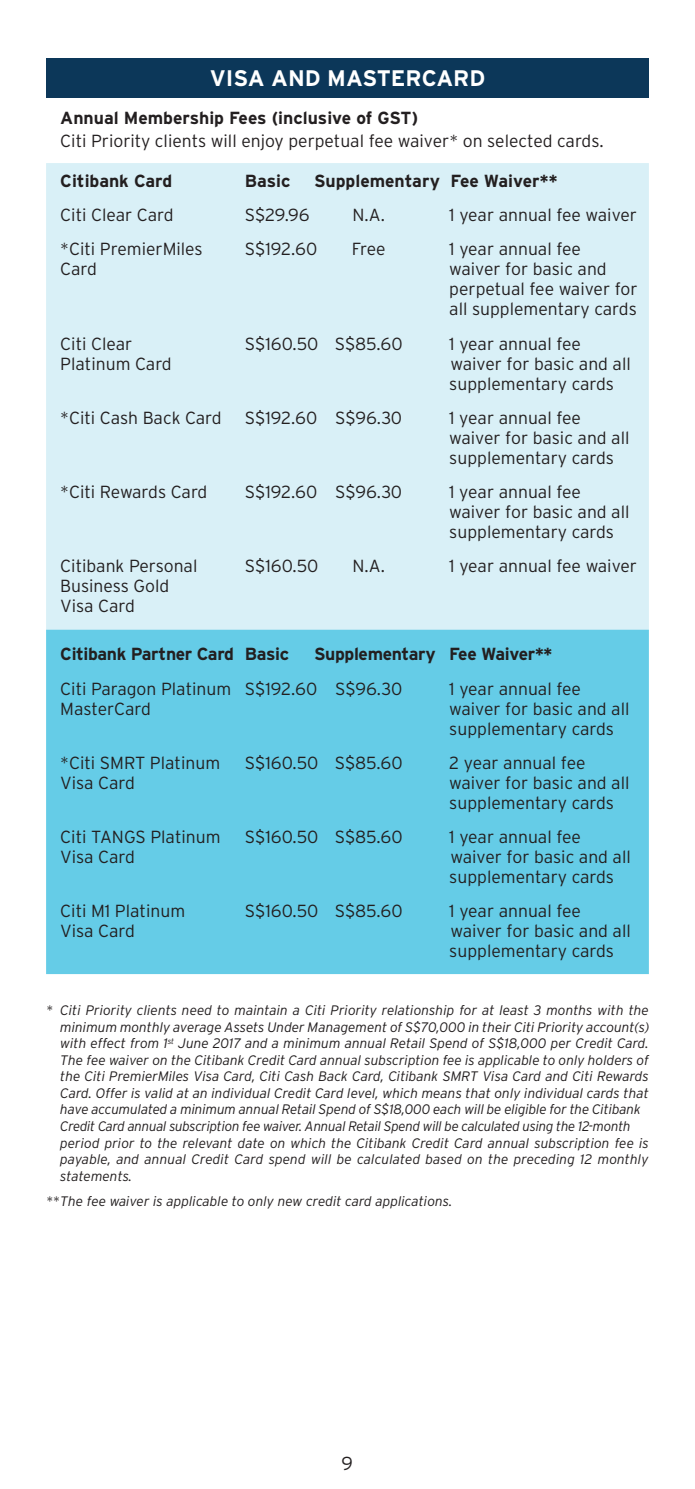
<style>
.page{position:relative;width:695px;height:1489px;background:#fff}
.page>*{position:absolute;margin:0;border:0;box-sizing:border-box;transform-origin:0 0}
.t1{font:700 22.5px "Interstate";color:#fff}
.t2{font:300 18.75px "Interstate";color:#231f20}
.t3{font:300 17.5px/20px "Interstate";color:#231f20}
.t4{font:700 17.5px "Interstate";letter-spacing:-.01em;color:#231f20}
.t5{font:italic 300 13.75px/16.5px "Interstate";color:#231f20}
</style>
<div class="page">
<div style="left:46px;top:163px;width:602px;height:467px;background:#d9f0f7"></div>
<div style="left:46px;top:629px;width:602px;height:345px;background:#65cce7"></div>
<div style="left:46px;top:58px;width:602px;height:40px;background:#0c3759"></div>
<p class="t1" style="left:210px;top:65px;width:277px">VISA AND MASTERCARD</p>
<p class="t4" style="left:60px;top:108px;width:359px">Annual Membership Fees (inclusive of GST)</p>
<p class="t3" style="left:60px;top:131px;width:544px">Citi Priority clients will enjoy perpetual fee waiver* on selected cards.</p>
<p class="t4" style="left:60px;top:171px;width:113px">Citibank Card</p>
<p class="t4" style="left:245px;top:171px;width:47px">Basic</p>
<p class="t4" style="left:314px;top:171px;width:245px">Supplementary Fee Waiver**</p>
<p class="t3" style="left:60px;top:205px;width:115px">Citi Clear Card</p>
<p class="t3" style="left:245px;top:205px;width:66px">S$29.96</p>
<p class="t3" style="left:352px;top:205px;width:34px">N.A.</p>
<p class="t3" style="left:449px;top:205px;width:189px">1 year annual fee waiver</p>
<p class="t3" style="left:60px;top:239px;width:144px">*Citi PremierMiles</p>
<p class="t3" style="left:245px;top:239px;width:74px">S$192.60</p>
<p class="t3" style="left:352px;top:239px;width:35px">Free</p>
<p class="t3" style="left:449px;top:239px;width:133px">1 year annual fee</p>
<p class="t3" style="left:60px;top:259px;width:38px">Card</p>
<p class="t3" style="left:449px;top:259px;width:190px">waiver for basic and perpetual fee waiver for all supplementary cards</p>
<p class="t3" style="left:60px;top:333px;width:74px">Citi Clear</p>
<p class="t3" style="left:245px;top:333px;width:159px">S$160.50 S$85.60</p>
<p class="t3" style="left:449px;top:333px;width:133px">1 year annual fee</p>
<p class="t3" style="left:60px;top:353px;width:113px">Platinum Card</p>
<p class="t3" style="left:449px;top:353px;width:183px">waiver for basic and all supplementary cards</p>
<p class="t3" style="left:60px;top:407px;width:163px">*Citi Cash Back Card</p>
<p class="t3" style="left:245px;top:407px;width:159px">S$192.60 S$96.30</p>
<p class="t3" style="left:449px;top:407px;width:182px">1 year annual fee waiver for basic and all supplementary cards</p>
<p class="t3" style="left:60px;top:481px;width:149px">*Citi Rewards Card</p>
<p class="t3" style="left:245px;top:481px;width:159px">S$192.60 S$96.30</p>
<p class="t3" style="left:449px;top:481px;width:182px">1 year annual fee waiver for basic and all supplementary cards</p>
<p class="t3" style="left:60px;top:555px;width:139px">Citibank Personal</p>
<p class="t3" style="left:245px;top:555px;width:75px">S$160.50</p>
<p class="t3" style="left:352px;top:555px;width:34px">N.A.</p>
<p class="t3" style="left:449px;top:555px;width:189px">1 year annual fee waiver</p>
<p class="t3" style="left:60px;top:575px;width:110px">Business Gold<br>Visa Card</p>
<p class="t4" style="left:60px;top:644px;width:230px">Citibank Partner Card Basic</p>
<p class="t4" style="left:314px;top:644px;width:239px">Supplementary Fee Waiver**</p>
<p class="t3" style="left:60px;top:678px;width:343px">Citi Paragon Platinum S$192.60 S$96.30</p>
<p class="t3" style="left:449px;top:678px;width:133px">1 year annual fee</p>
<p class="t3" style="left:60px;top:698px;width:92px">MasterCard</p>
<p class="t3" style="left:449px;top:698px;width:182px">waiver for basic and all supplementary cards</p>
<p class="t3" style="left:60px;top:752px;width:161px">*Citi SMRT Platinum</p>
<p class="t3" style="left:245px;top:752px;width:159px">S$160.50 S$85.60</p>
<p class="t3" style="left:449px;top:752px;width:138px">2 year annual fee</p>
<p class="t3" style="left:60px;top:772px;width:76px">Visa Card</p>
<p class="t3" style="left:449px;top:772px;width:182px">waiver for basic and all supplementary cards</p>
<p class="t3" style="left:60px;top:826px;width:162px">Citi TANGS Platinum</p>
<p class="t3" style="left:245px;top:826px;width:159px">S$160.50 S$85.60</p>
<p class="t3" style="left:449px;top:826px;width:133px">1 year annual fee</p>
<p class="t3" style="left:60px;top:846px;width:76px">Visa Card</p>
<p class="t3" style="left:449px;top:846px;width:183px">waiver for basic and all supplementary cards</p>
<p class="t3" style="left:60px;top:900px;width:126px">Citi M1 Platinum</p>
<p class="t3" style="left:245px;top:900px;width:159px">S$160.50 S$85.60</p>
<p class="t3" style="left:449px;top:900px;width:133px">1 year annual fee</p>
<p class="t3" style="left:60px;top:920px;width:76px">Visa Card</p>
<p class="t3" style="left:449px;top:920px;width:183px">waiver for basic and all supplementary cards</p>
<p class="t5" style="left:60px;top:1002px;width:591px;text-indent:-14px">* Citi Priority clients need to maintain a Citi Priority relationship for at least 3 months with the minimum monthly average Assets Under Management of S$70,000 in their Citi Priority account(s) with effect from 1<sup>st</sup> June 2017 and a minimum annual Retail Spend of S$18,000 per Credit Card.<br>The fee waiver on the Citibank Credit Card annual subscription fee is applicable to only holders of the Citi PremierMiles Visa Card, Citi Cash Back Card, Citibank SMRT Visa Card and Citi Rewards Card. Offer is valid at an individual Credit Card level, which means that only individual cards that have accumulated a minimum annual Retail Spend of S$18,000 each will be eligible for the Citibank Credit Card annual subscription fee waiver. Annual Retail Spend will be calculated using the 12-month period prior to the relevant date on which the Citibank Credit Card annual subscription fee is payable, and annual Credit Card spend will be calculated based on the preceding 12 monthly statements.</p>
<p class="t5" style="left:46px;top:1192px;width:407px">** The fee waiver is applicable to only new credit card applications.</p>
<p class="t2" style="left:341px;top:1452px;width:13px">9</p>
</div>
